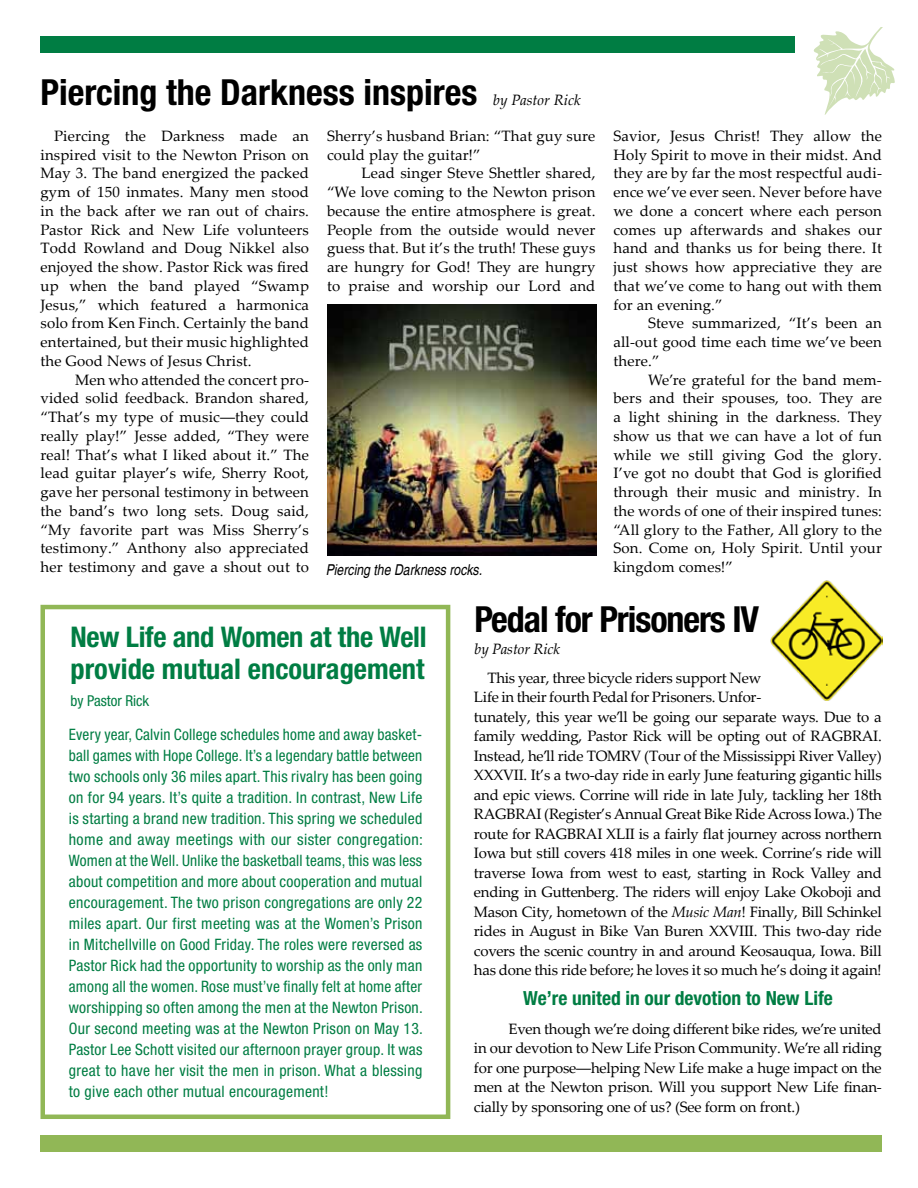
<style>
.page{position:relative;width:918px;height:1188px;background:#fff}
.page>*{position:absolute;margin:0;border:0;box-sizing:border-box;transform-origin:0 0}
.t1{font:700 condensed 36px "Helvetica Neue LT Std";color:#000}
.t2{font:700 condensed 36px "Helvetica Neue LT Std";letter-spacing:-.03em;color:#000}
.t3{font:700 condensed 28.5px/31.5px "Helvetica Neue LT Std";color:#007d43}
.t4{font:700 condensed 19.5px "Helvetica Neue LT Std";color:#007d43}
.t5{font:condensed 15.75px/21px "Helvetica Neue LT Std";letter-spacing:.02em;color:#007d43;text-align:justify}
.t6{font:15px/18.8px "Palatino Linotype";letter-spacing:-.015em;color:#000;text-align:justify}
.t7{font:15px/18.8px "Palatino Linotype";letter-spacing:.01em;color:#000}
.t8{font:italic condensed 15px "Helvetica";color:#000}
.t9{font:italic 15px "Palatino Linotype";letter-spacing:-.01em;color:#000}
.t10{font:condensed 15px "Helvetica Neue LT Std";color:#007d43}
.s1{font-style:italic}
</style>
<div class="page">
<div style="left:40px;top:36px;width:755px;height:16px;background:#007d43"></div>
<div style="left:40px;top:1136px;width:842px;height:16px;background:#91b756"></div>
<svg style="left:813px;top:27px;width:82px;height:88px"></svg>
<img style="left:327px;top:305px;width:270px;height:250px">
<div style="left:40px;top:605px;width:410px;height:514px;border:4px solid #91b756"></div>
<img style="left:770px;top:580px;width:112px;height:121px">
<h1 class="t1" style="left:40px;top:71px;width:439px">Piercing the Darkness inspires</h1>
<p class="t9" style="left:493px;top:90px;width:89px">by Pastor Rick</p>
<p class="t6" style="left:40px;top:126px;width:270px;text-indent:14px">Piercing the Darkness made an inspired visit to the Newton Prison on May 3. The band energized the packed gym of 150 inmates. Many men stood in the back after we ran out of chairs.<br>Pastor Rick and New Life volunteers Todd Rowland and Doug Nikkel also enjoyed the show. Pastor Rick was fired up when the band played “Swamp Jesus,” which featured a harmonica solo from Ken Finch. Certainly the band entertained, but their music highlighted the Good News of Jesus Christ.</p>
<p class="t6" style="left:40px;top:370px;width:270px;text-indent:34px">Men who attended the concert pro&shy;vided solid feedback. Brandon shared, “That’s my type of music―they could really play!” Jesse added, “They were real! That’s what I liked about it.” The lead guitar player’s wife, Sherry Root, gave her personal testimony in between the band’s two long sets. Doug said, “My favorite part was Miss Sherry’s testimony.” Anthony also appreciated her testimony and gave a shout out to</p>
<p class="t7" style="left:327px;top:126px;width:270px">Sherry’s husband Brian: “That guy sure could play the guitar!”</p>
<p class="t6" style="left:327px;top:163px;width:270px;text-indent:34px">Lead singer Steve Shettler shared, “We love coming to the Newton prison because the entire atmosphere is great.<br>People from the outside would never guess that. But it’s the truth! These guys are hungry for God! They are hungry to praise and worship our Lord and</p>
<p class="t6" style="left:614px;top:126px;width:270px">Savior, Jesus Christ! They allow the Holy Spirit to move in their midst. And they are by far the most respectful audi&shy;ence we’ve ever seen. Never before have we done a concert where each person comes up afterwards and shakes our hand and thanks us for being there. It just shows how appreciative they are that we’ve come to hang out with them for an evening.”</p>
<p class="t6" style="left:614px;top:313px;width:270px;text-indent:34px">Steve summarized, “It’s been an all-out good time each time we’ve been there.”</p>
<p class="t6" style="left:614px;top:370px;width:270px;text-indent:34px">We’re grateful for the band mem&shy;bers and their spouses, too. They are a light shining in the darkness. They show us that we can have a lot of fun while we still giving God the glory.<br>I’ve got no doubt that God is glorified through their music and ministry. In the words of one of their inspired tunes: “All glory to the Father, All glory to the Son. Come on, Holy Spirit. Until your kingdom comes!”</p>
<h1 class="t2" style="left:475px;top:598px;width:286px">Pedal for Prisoners IV</h1>
<p class="t9" style="left:475px;top:638px;width:87px">by Pastor Rick</p>
<p class="t8" style="left:326px;top:560px;width:158px">Piercing the Darkness rocks.</p>
<h2 class="t3" style="left:70px;top:621px;width:358px">New Life and Women at the Well provide mutual encouragement</h2>
<p class="t10" style="left:70px;top:692px;width:80px">by Pastor Rick</p>
<p class="t6" style="left:474px;top:667px;width:409px;line-height:19.5px;text-align:left;text-indent:14px">This year, three bicycle riders support New<br>Life in their fourth Pedal for Prisoners. Unfor-<br>tunately, this year we’ll be going our separate ways. Due to a family wedding, Pastor Rick will be opting out of RAGBRAI.<br>Instead, he’ll ride TOMRV (Tour of the Mississippi River Valley)<br>XXXVII. It’s a two-day ride in early June featuring gigantic hills and epic views. Corrine will ride in late July, tackling her 18th RAGBRAI (Register’s Annual Great Bike Ride Across Iowa.) The route for RAGBRAI XLII is a fairly flat journey across northern Iowa but still covers 418 miles in one week. Corrine’s ride will traverse Iowa from west to east, starting in Rock Valley and ending in Guttenberg. The riders will enjoy Lake Okoboji and Mason City, hometown of the <span class="s1">Music Man</span>! Finally, Bill Schinkel rides in August in Bike Van Buren XXVIII. This two-day ride covers the scenic country in and around Keosauqua, Iowa. Bill has done this ride before; he loves it so much he’s doing it again!</p>
<p class="t5" style="left:69px;top:724px;width:356px">Every year, Calvin College schedules home and away basket&shy;ball games with Hope College. It’s a legendary battle between two schools only 36 miles apart. This rivalry has been going on for 94 years. It’s quite a tradition. In contrast, New Life is starting a brand new tradition. This spring we scheduled home and away meetings with our sister congregation:<br>Women at the Well. Unlike the basketball teams, this was less about competition and more about cooperation and mutual encouragement. The two prison congregations are only 22 miles apart. Our first meeting was at the Women’s Prison in Mitchellville on Good Friday. The roles were reversed as Pastor Rick had the opportunity to worship as the only man among all the women. Rose must’ve finally felt at home after worshipping so often among the men at the Newton Prison.<br>Our second meeting was at the Newton Prison on May 13.<br>Pastor Lee Schott visited our afternoon prayer group. It was great to have her visit the men in prison. What a blessing to give each other mutual encouragement!</p>
<h3 class="t4" style="left:523px;top:986px;width:311px">We’re united in our devotion to New Life</h3>
<p class="t6" style="left:474px;top:1018px;width:409px;line-height:19.5px;text-indent:34px">Even though we’re doing different bike rides, we’re united in our devotion to New Life Prison Community. We’re all riding for one purpose―helping New Life make a huge impact on the men at the Newton prison. Will you support New Life finan&shy;cially by sponsoring one of us? (See form on front.)</p>
</div>
